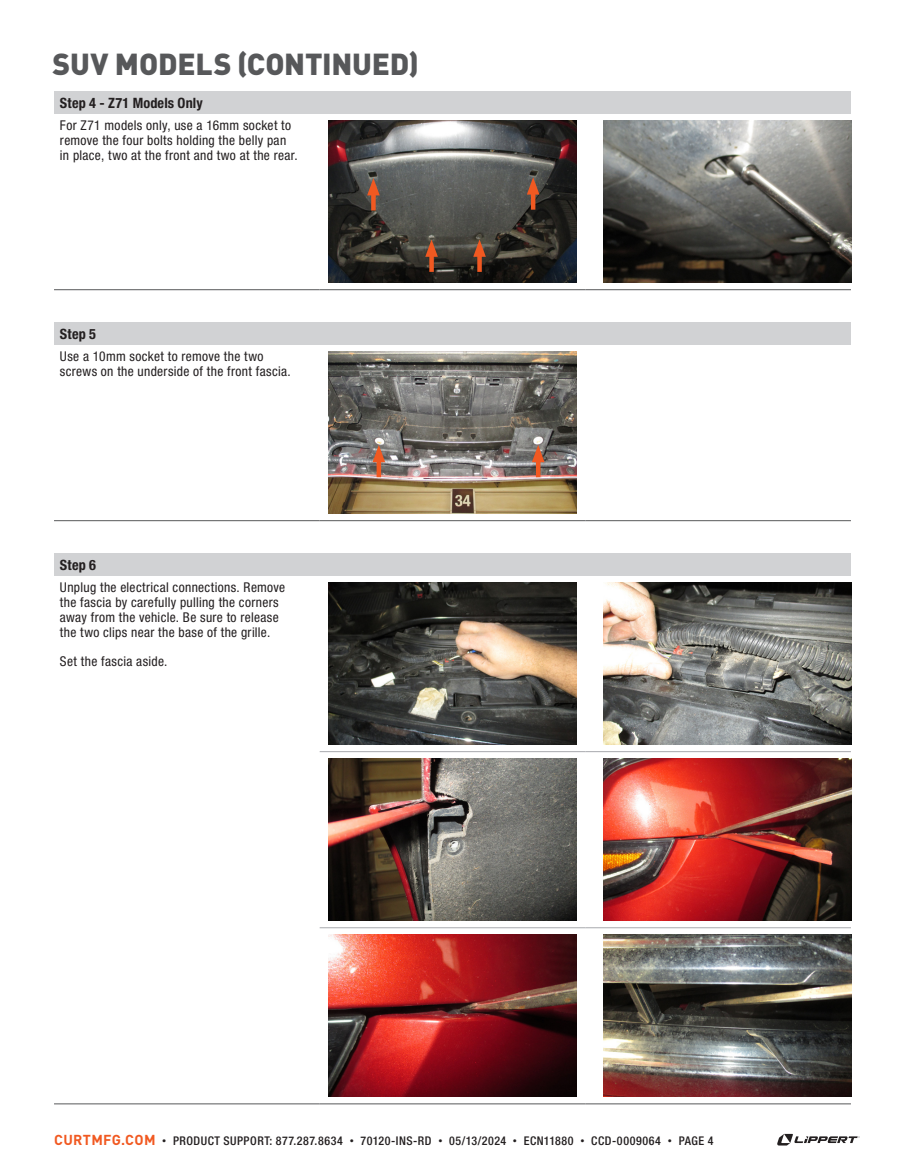
<style>
.page{position:relative;width:905px;height:1175px;background:#fff}
.page>*{position:absolute;margin:0;border:0;box-sizing:border-box;transform-origin:0 0}
.Category_2__Grey_60{font:900 30px "DINOT";letter-spacing:-.005em;color:#57585a}
.Table_Header_1__Black{font:700 condensed 14.25px "Helvetica Neue LT Std";letter-spacing:.01em;color:#231f20}
.Table_Body_1__Black{font:condensed 13.5px/15px "Helvetica Neue LT Std";letter-spacing:.025em;color:#231f20}
.t1{font:500 condensed 12px "Helvetica Neue LT Std";letter-spacing:.04em;color:#231f20}
.s1{font-family:"DINOT";font-weight:700;font-stretch:normal;font-size:14.25px;color:#f15921}
.s2{font-family:"DINOT";font-weight:400;font-stretch:normal;font-size:9px}
</style>
<div class="page">
<svg style="left:777px;top:1133px;width:82px;height:12px"></svg>
<div style="left:54px;top:322px;width:796px;height:22px;background:#d1d2d4"></div>
<hr style="left:54px;top:520px;width:266px;height:1px;background:#57585a">
<hr style="left:320px;top:520px;width:265px;height:1px;background:#57585a">
<hr style="left:585px;top:520px;width:265px;height:1px;background:#57585a">
<img style="left:329px;top:351px;width:247px;height:162px">
<div style="left:54px;top:553px;width:796px;height:22px;background:#d1d2d4"></div>
<hr style="left:320px;top:1103px;width:265px;height:1px;background:#57585a">
<hr style="left:585px;top:1103px;width:265px;height:1px;background:#57585a">
<hr style="left:320px;top:751px;width:265px;height:1px;background:#a8a9ad">
<hr style="left:585px;top:751px;width:265px;height:1px;background:#a8a9ad">
<hr style="left:320px;top:927px;width:265px;height:1px;background:#a8a9ad">
<hr style="left:585px;top:927px;width:265px;height:1px;background:#a8a9ad">
<hr style="left:54px;top:1103px;width:266px;height:1px;background:#57585a">
<img style="left:329px;top:582px;width:247px;height:162px">
<img style="left:603px;top:582px;width:248px;height:162px">
<img style="left:329px;top:758px;width:247px;height:162px">
<img style="left:603px;top:758px;width:248px;height:162px">
<img style="left:329px;top:934px;width:247px;height:162px">
<img style="left:603px;top:934px;width:248px;height:162px">
<div style="left:54px;top:92px;width:796px;height:22px;background:#d1d2d4"></div>
<hr style="left:54px;top:289px;width:266px;height:1px;background:#57585a">
<hr style="left:320px;top:289px;width:265px;height:1px;background:#57585a">
<hr style="left:585px;top:289px;width:265px;height:1px;background:#57585a">
<img style="left:329px;top:121px;width:247px;height:162px">
<img style="left:603px;top:121px;width:248px;height:162px">
<svg style="left:371px;top:195px;width:4px;height:15px"></svg>
<svg style="left:367px;top:178px;width:13px;height:17px"></svg>
<hr style="left:531px;top:188px;width:4px;height:22px;background:#f15921">
<svg style="left:527px;top:177px;width:12px;height:17px"></svg>
<div style="left:477px;top:250px;width:5px;height:22px;background:#f15921"></div>
<svg style="left:473px;top:239px;width:13px;height:18px"></svg>
<div style="left:429px;top:250px;width:5px;height:22px;background:#f15921"></div>
<svg style="left:425px;top:239px;width:13px;height:18px"></svg>
<div style="left:376px;top:456px;width:5px;height:21px;background:#f15921"></div>
<svg style="left:372px;top:445px;width:13px;height:17px"></svg>
<hr style="left:536px;top:456px;width:4px;height:21px;background:#f15921">
<svg style="left:532px;top:445px;width:12px;height:17px"></svg>
<p class="Category_2__Grey_60" style="left:53px;top:40px;width:367px">SUV MODELS (CONTINUED)</p>
<p class="Table_Header_1__Black" style="left:60px;top:94px;width:144px">Step 4 - Z71 Models Only</p>
<p class="Table_Body_1__Black" style="left:60px;top:118px;width:239px">For Z71 models only, use a 16mm socket to remove the four bolts holding the belly pan in place, two at the front and two at the rear.</p>
<p class="Table_Header_1__Black" style="left:60px;top:325px;width:38px">Step 5</p>
<p class="Table_Body_1__Black" style="left:60px;top:349px;width:232px">Use a 10mm socket to remove the two screws on the underside of the front fascia.</p>
<p class="Table_Header_1__Black" style="left:60px;top:556px;width:38px">Step 6</p>
<p class="Table_Body_1__Black" style="left:60px;top:580px;width:227px">Unplug the electrical connections. Remove the fascia by carefully pulling the corners away from the vehicle. Be sure to release the two clips near the base of the grille.</p>
<p class="Table_Body_1__Black" style="left:60px;top:653px;width:109px">Set the fascia aside.</p>
<p class="t1" style="left:54px;top:1133px;width:660px"><span class="s1">CURTMFG.COM</span> <span class="s2">•</span> PRODUCT SUPPORT: 877.287.8634 <span class="s2">•</span> 70120-INS-RD <span class="s2">•</span> 05/13/2024 <span class="s2">•</span> ECN11880 <span class="s2">•</span> CCD-0009064 <span class="s2">•</span> PAGE 4</p>
</div>
